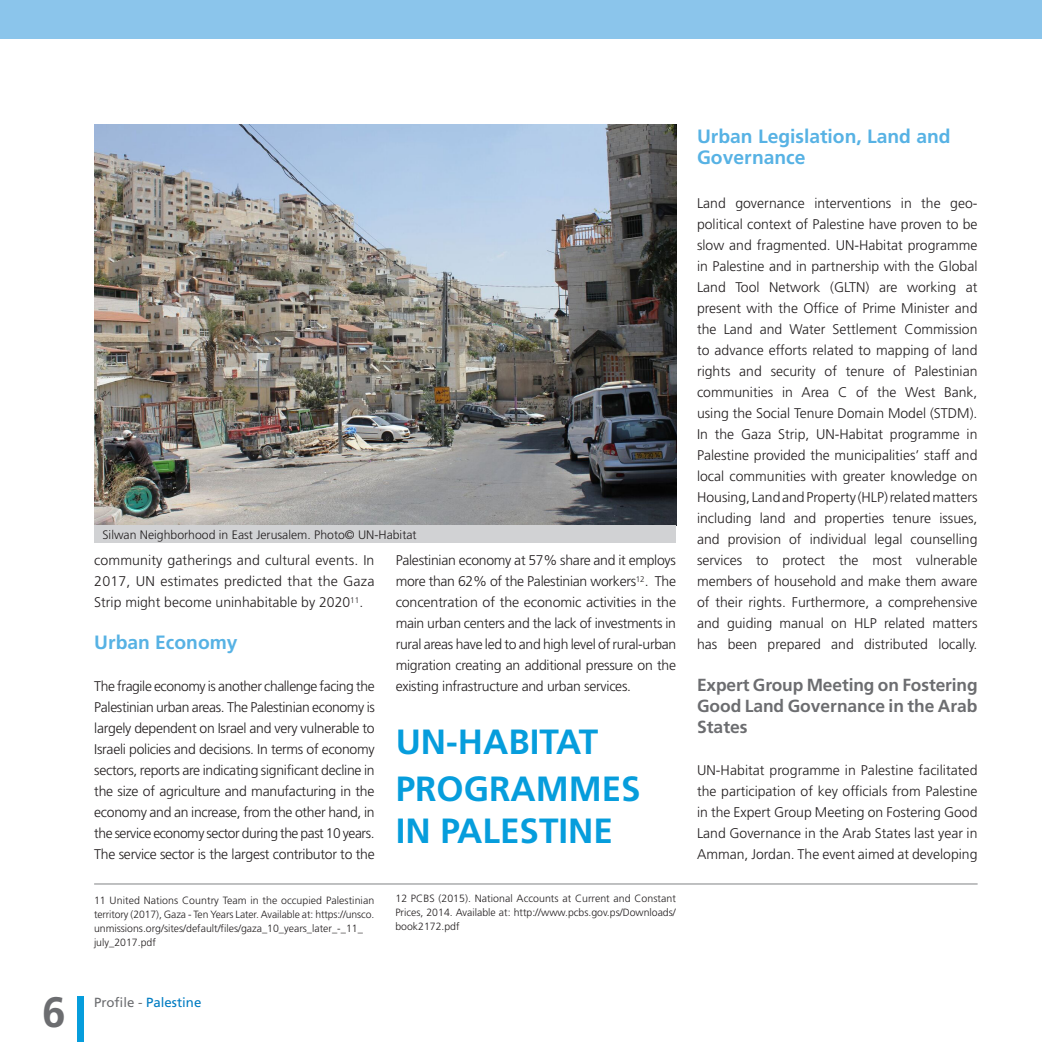
<style>
.page{position:relative;width:1042px;height:1042px;background:#fff}
.page>*{position:absolute;margin:0;border:0;box-sizing:border-box;transform-origin:0 0}
.t1{font:700 42.52px "Frutiger LT Std";color:#6c6d70}
.HEADING_1{font:700 35px/42px "Frutiger LT Std";color:#069ddc}
.BODY_TEXT{font:700 35px "Frutiger LT Std";color:#069ddc}
.HEADING_1-2{font:700 19.25px/21px "Frutiger LT Std";color:#57b2e4}
.BODY_TEXT-2{font:700 19.25px "Frutiger LT Std";color:#57b2e4}
.BODY_TEXT-3{font:700 17.5px/21px "Frutiger LT Std";letter-spacing:-.005em;color:#6c6d70;text-align:justify}
.BODY_TEXT-4{font:300 14px/21px "Frutiger LT Std";letter-spacing:-.02em;color:#231f20;text-align:justify}
.Sub_Header_1{font:300 14px/21px "Frutiger LT Std";color:#231f20;text-align:justify}
.t2{font:13.3px "Frutiger LT Std";color:#007cc2}
.t3{font:300 12.25px "Frutiger LT Std";color:#231f20}
.Hamesh{font:300 10.5px/14px "Frutiger LT Std";color:#231f20;text-align:justify}
.s1{color:#6c6d70}
</style>
<div class="page">
<div style="left:78px;top:996px;width:6px;height:46px;background:#069ddc"></div>
<div style="left:0;top:0;width:1042px;height:39px;background:#8bc5eb"></div>
<img style="left:94px;top:124px;width:582px;height:401px">
<div style="left:94px;top:525px;width:582px;height:18px;background:#d1d2d4"></div>
<hr style="left:94px;top:883px;width:883px;height:1px;background:#808285">
<p class="t3" style="left:102px;top:527px;width:316px">Silwan Neighborhood in East Jerusalem. Photo© UN-Habitat</p>
<p class="BODY_TEXT-4" style="left:94px;top:550px;width:282px">community gatherings and cultural events. In 2017, UN estimates predicted that the Gaza Strip might become uninhabitable by 2020<sup>11</sup>.</p>
<p class="BODY_TEXT-2" style="left:94px;top:631px;width:145px">Urban Economy</p>
<p class="BODY_TEXT-4" style="left:94px;top:676px;width:282px">The fragile economy is another challenge facing the Palestinian urban areas. The Palestinian economy is largely dependent on Israel and very vulnerable to Israeli policies and decisions. In terms of economy sectors, reports are indicating significant decline in the size of agriculture and manufacturing in the economy and an increase, from the other hand, in the service economy sector during the past 10 years.<br>The service sector is the largest contributor to the</p>
<p class="Hamesh" style="left:94px;top:893px;width:282px;text-align:left">11 United Nations Country Team in the occupied Palestinian territory (2017), Gaza - Ten Years Later. Available at: https://unsco. unmissions.org/sites/default/files/gaza_10_years_later_-_11_ july_2017.pdf</p>
<h1 class="t1" style="left:42px;top:987px;width:25px">6</h1>
<p class="t2" style="left:94px;top:995px;width:109px"><span class="s1">Profile -</span> Palestine</p>
<p class="BODY_TEXT-4" style="left:396px;top:550px;width:282px">Palestinian economy at 57% share and it employs more than 62% of the Palestinian workers<sup>12</sup>. The concentration of the economic activities in the main urban centers and the lack of investments in rural areas have led to and high level of rural-urban migration creating an additional pressure on the existing infrastructure and urban services.</p>
<p class="BODY_TEXT" style="left:396px;top:721px;width:204px">UN-HABITAT</p>
<p class="HEADING_1" style="left:396px;top:768px;width:246px">PROGRAMMES<br>IN PALESTINE</p>
<p class="Hamesh" style="left:395px;top:891px;width:282px">12 PCBS (2015). National Accounts at Current and Constant Prices, 2014. Available at: http://www.pcbs.gov.ps/Downloads/ book2172.pdf</p>
<p class="HEADING_1-2" style="left:697px;top:126px;width:255px">Urban Legislation, Land and<br>Governance</p>
<p class="Sub_Header_1" style="left:697px;top:193px;width:282px">Land governance interventions in the geo&shy;political context of Palestine have proven to be slow and fragmented. UN-Habitat programme in Palestine and in partnership with the Global Land Tool Network (GLTN) are working at present with the Office of Prime Minister and the Land and Water Settlement Commission to advance efforts related to mapping of land rights and security of tenure of Palestinian communities in Area C of the West Bank, using the Social Tenure Domain Model (STDM).<br>In the Gaza Strip, UN-Habitat programme in Palestine provided the municipalities’ staff and local communities with greater knowledge on Housing, Land and Property (HLP) related matters including land and properties tenure issues, and provision of individual legal counselling services to protect the most vulnerable members of household and make them aware of their rights. Furthermore, a comprehensive and guiding manual on HLP related matters has been prepared and distributed locally.</p>
<p class="BODY_TEXT-3" style="left:697px;top:675px;width:282px">Expert Group Meeting on Fostering Good Land Governance in the Arab States</p>
<p class="BODY_TEXT-4" style="left:697px;top:760px;width:282px">UN-Habitat programme in Palestine facilitated the participation of key officials from Palestine in the Expert Group Meeting on Fostering Good Land Governance in the Arab States last year in Amman, Jordan. The event aimed at developing</p>
</div>
